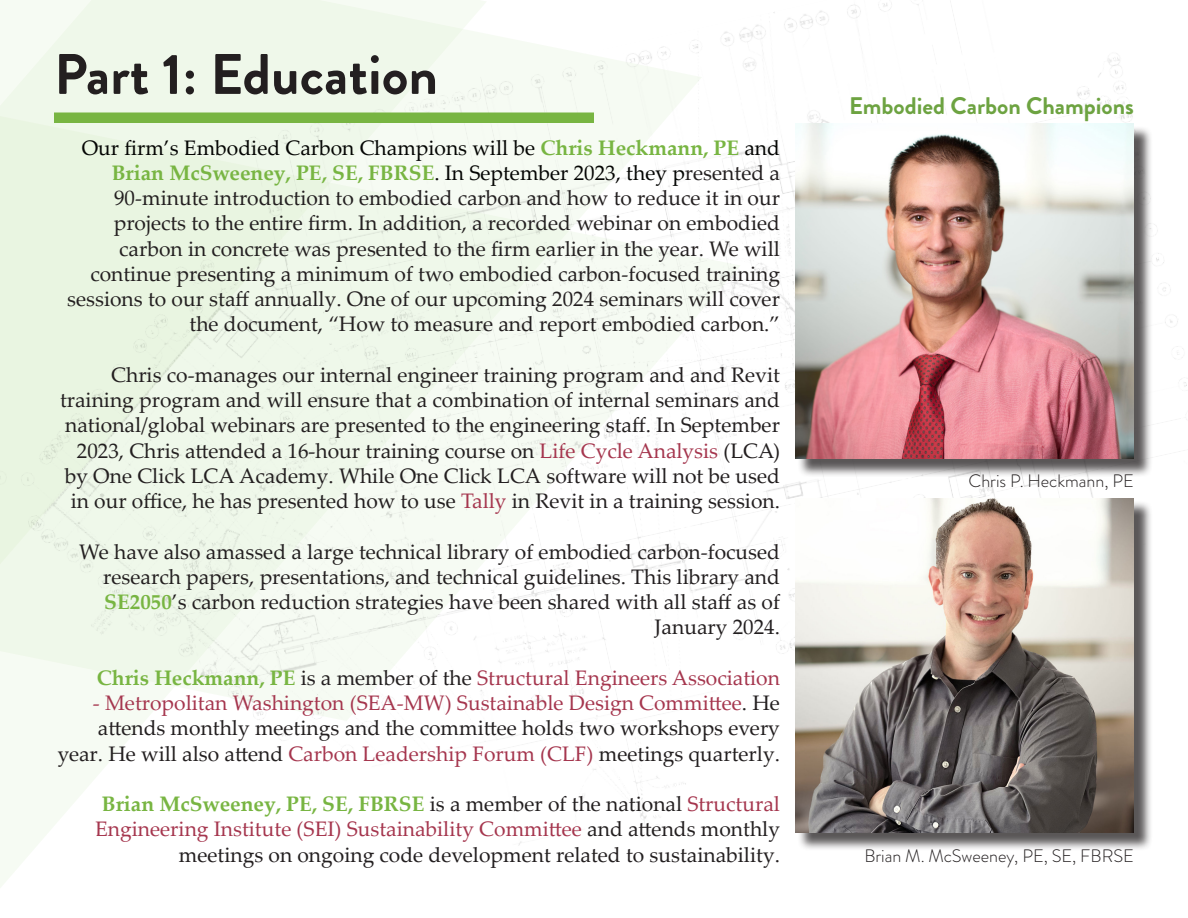
<style>
.page{position:relative;width:1188px;height:918px;background:#fff}
.page>*{position:absolute;margin:0;border:0;box-sizing:border-box;transform-origin:0 0}
.t1{font:700 57px "Brandon Grotesque";color:#231f20}
.t2{font:700 24px "Brandon Grotesque";color:#6da341}
.t3{font:21px/25.2px "Palatino Linotype";color:#231f20;text-align:right}
.t4{font:21px "Palatino Linotype";color:#a5364e}
.t5{font:300 18px "Brandon Grotesque";color:#231f20}
.s1{color:#040503}
.s2{font-weight:700;color:#78b542}
.s3{color:#a5364e}
.s4{color:#231f20}
</style>
<div class="page">
<img style="left:0;top:0;width:1187px;height:888px">
<div style="left:54px;top:112px;width:540px;height:11px;background:#78b542;border:2px solid #78b542"></div>
<div style="left:797px;top:125px;width:356px;height:353px;background:#231f20;opacity:.75"></div>
<img style="left:795px;top:123px;width:339px;height:336px">
<div style="left:797px;top:500px;width:356px;height:351px;background:#231f20;opacity:.75"></div>
<img style="left:795px;top:498px;width:339px;height:334px">
<p class="t1" style="left:54px;top:34px;width:386px">Part 1: Education</p>
<p class="t3" style="left:67px;top:134px;width:714px"><span class="s1">Our firm’s Embodied Carbon Champions will be</span> <span class="s2">Chris Heckmann, PE</span> <span class="s1">and </span><span class="s2">Brian McSweeney, PE, SE, FBRSE</span><span class="s1">. In September 2023, they p</span>resented a 90-minute introduction to embodied carbon and how to reduce it in our projects to the entire firm. In addition, a recorded webinar on embodied carbon in concrete was presented to the firm earlier in the year. We will continue presenting a minimum of two embodied carbon-focused training sessions to our staff annually. One of our upcoming 2024 seminars will cover the document, “How to measure and report embodied carbon.”</p>
<p class="t3" style="left:60px;top:361px;width:721px">Chris co-manages our internal engineer training program and and Revit training program and will ensure that a combination of internal seminars and national/global webinars are presented to the engineering staff. In September 2023, Chris attended a 16-hour training course on <span class="s3">Life Cycle Analysis</span> (LCA) by One Click LCA Academy. While One Click LCA software will not be used in our office, he has presented how to use <span class="s3">Tally</span> in Revit in a training session.</p>
<p class="t3" style="left:79px;top:538px;width:702px">We have also amassed a large technical library of embodied carbon-focused research papers, presentations, and technical guidelines. This library and <span class="s2">SE2050</span>’s carbon reduction strategies have been shared with all staff as of January 2024.</p>
<p class="t4" style="left:97px;top:663px;width:685px"><span class="s2">Chris Heckmann, PE</span> <span class="s4">is a member of the</span> Structural Engineers Association</p>
<p class="t3" style="left:58px;top:690px;width:724px"><span class="s3">- Metropolitan Washington (SEA-MW) Sustainable Design Committee</span>. He attends monthly meetings and the committee holds two workshops every year. He will also attend <span class="s3">Carbon Leadership Forum (CLF)</span> meetings quarterly.</p>
<p class="t3" style="left:95px;top:791px;width:686px"><span class="s2">Brian McSweeney, PE, SE, FBRSE</span> is a member of the national <span class="s3">Structural<br>Engineering Institute (SEI) Sustainability Committee</span> and attends monthly meetings on ongoing code development related to sustainability.</p>
<p class="t2" style="left:849px;top:89px;width:286px">Embodied Carbon Champions</p>
<p class="t5" style="left:968px;top:469px;width:167px">Chris P. Heckmann, PE</p>
<p class="t5" style="left:864px;top:843px;width:271px">Brian M. McSweeney, PE, SE, FBRSE</p>
</div>
